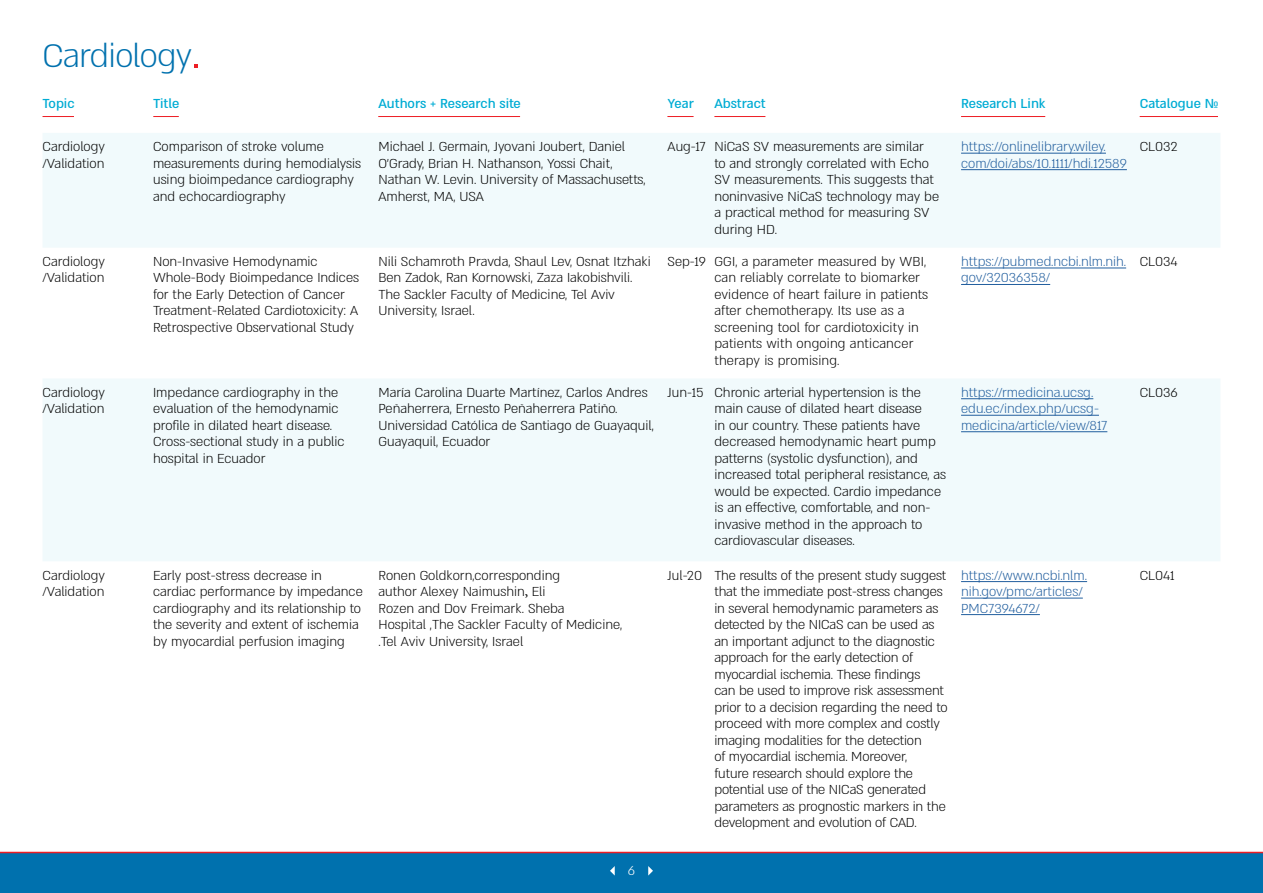
<style>
.page{position:relative;width:1263px;height:893px;background:#fff}
.page>*{position:absolute;margin:0;border:0;box-sizing:border-box;transform-origin:0 0}
.t1{font:300 37.5px "Almoni Neue DL4.0 AAA";letter-spacing:-.02em;color:#0071ae}
.t2{font:300 15px/16.5px "Almoni Neue DL4.0 AAA";color:#000}
.t3{font:300 15px/16.5px "Almoni Neue DL4.0 AAA";color:#215e9e}
.t4{font:500 15px "Almoni Neue DL4.0 AAA";color:#00acd4}
.t5{font:300 15px "Almoni Neue DL4.0 AAA";color:#fff}
.s1{font-family:"Minion Pro";font-weight:400}
</style>
<div class="page">
<div style="left:0;top:853px;width:1263px;height:40px;background:#0071ae"></div>
<hr style="left:0;top:852px;width:1263px;height:1px;background:#ed1d24">
<svg style="left:648px;top:866px;width:5px;height:9px"></svg>
<svg style="left:610px;top:866px;width:5px;height:9px"></svg>
<hr style="left:43px;top:116px;width:31px;height:1px;background:#ed1d24">
<svg style="left:153px;top:116px;width:26px;height:1px"></svg>
<hr style="left:378px;top:116px;width:142px;height:1px;background:#ed1d24">
<svg style="left:667px;top:116px;width:26px;height:1px"></svg>
<hr style="left:714px;top:116px;width:51px;height:1px;background:#ed1d24">
<hr style="left:961px;top:116px;width:84px;height:1px;background:#ed1d24">
<hr style="left:1140px;top:116px;width:78px;height:1px;background:#ed1d24">
<svg style="left:43px;top:133px;width:1177px;height:428px;fill:#f1fafc"></svg>
<hr style="left:961px;top:153px;width:145px;height:1px;background:#215e9e">
<hr style="left:961px;top:169px;width:166px;height:1px;background:#215e9e">
<hr style="left:961px;top:268px;width:165px;height:1px;background:#215e9e">
<hr style="left:961px;top:284px;width:89px;height:1px;background:#215e9e">
<hr style="left:961px;top:398px;width:132px;height:1px;background:#215e9e">
<hr style="left:961px;top:415px;width:138px;height:1px;background:#215e9e">
<hr style="left:961px;top:431px;width:146px;height:1px;background:#215e9e">
<hr style="left:961px;top:581px;width:126px;height:1px;background:#215e9e">
<hr style="left:961px;top:598px;width:122px;height:1px;background:#215e9e">
<hr style="left:961px;top:614px;width:79px;height:1px;background:#215e9e">
<h1 class="t1" style="left:43px;top:27px;width:151px">Cardiology</h1>
<p class="t4" style="left:43px;top:92px;width:34px">Topic</p>
<p class="t4" style="left:153px;top:92px;width:28px">Title</p>
<p class="t4" style="left:378px;top:92px;width:144px">Authors + Research site</p>
<p class="t4" style="left:668px;top:92px;width:28px">Year</p>
<p class="t4" style="left:714px;top:92px;width:53px">Abstract</p>
<p class="t4" style="left:961px;top:92px;width:86px">Research Link</p>
<p class="t4" style="left:1140px;top:92px;width:80px">Catalogue №</p>
<p class="t2" style="left:43px;top:137px;width:64px">Cardiology /Validation</p>
<p class="t2" style="left:153px;top:137px;width:209px">Comparison of stroke volume measurements during hemodialysis using bioimpedance cardiography and echocardiography</p>
<p class="t2" style="left:378px;top:137px;width:269px">Michael J. Germain, Jyovani Joubert, Daniel O’Grady, Brian H. Nathanson, Yossi Chait, Nathan W. Levin. University of Massachusetts, Amherst, MA, USA</p>
<p class="t2" style="left:714px;top:137px;width:226px;text-indent:-47px">Aug-17 NiCaS SV measurements are similar<br>to and strongly correlated with Echo<br>SV measurements. This suggests that noninvasive NiCaS technology may be a practical method for measuring SV during HD.</p>
<p class="t3" style="left:961px;top:137px;width:167px">https://onlinelibrary.wiley. com/doi/abs/10.1111/hdi.12589</p>
<p class="t2" style="left:1140px;top:137px;width:39px">CL032</p>
<p class="t2" style="left:43px;top:252px;width:64px">Cardiology /Validation</p>
<p class="t2" style="left:153px;top:252px;width:208px">Non-Invasive Hemodynamic Whole-Body Bioimpedance Indices for the Early Detection of Cancer Treatment-Related Cardiotoxicity: A Retrospective Observational Study</p>
<p class="t2" style="left:378px;top:252px;width:274px">Nili Schamroth Pravda, Shaul Lev, Osnat Itzhaki Ben Zadok, Ran Kornowski, Zaza Iakobishvili.<br>The Sackler Faculty of Medicine, Tel Aviv University, Israel.</p>
<p class="t2" style="left:714px;top:252px;width:215px;text-indent:-47px">Sep-19 GGI, a parameter measured by WBI, can reliably correlate to biomarker evidence of heart failure in patients after chemotherapy. Its use as a screening tool for cardiotoxicity in patients with ongoing anticancer therapy is promising.</p>
<p class="t3" style="left:961px;top:252px;width:167px">https://pubmed.ncbi.nlm.nih. gov/32036358/</p>
<p class="t2" style="left:1140px;top:252px;width:39px">CL034</p>
<p class="t2" style="left:43px;top:382px;width:64px">Cardiology /Validation</p>
<p class="t2" style="left:153px;top:382px;width:193px">Impedance cardiography in the evaluation of the hemodynamic profile in dilated heart disease.<br>Cross-sectional study in a public hospital in Ecuador</p>
<p class="t2" style="left:378px;top:382px;width:277px">María Carolina Duarte Martínez, Carlos Andres Peñaherrera, Ernesto Peñaherrera Patiño.<br>Universidad Católica de Santiago de Guayaquil, Guayaquil, Ecuador</p>
<p class="t2" style="left:714px;top:382px;width:233px;text-indent:-47px">Jun-15 Chronic arterial hypertension is the main cause of dilated heart disease<br>in our country. These patients have decreased hemodynamic heart pump patterns (systolic dysfunction), and increased total peripheral resistance, as would be expected. Cardio impedance is an effective, comfortable, and non&shy;invasive method in the approach to cardiovascular diseases.</p>
<p class="t3" style="left:961px;top:382px;width:148px">https://rmedicina.ucsg. edu.ec/index.php/ucsg&shy;medicina/article/view/817</p>
<p class="t2" style="left:1140px;top:382px;width:40px">CL036</p>
<p class="t2" style="left:43px;top:565px;width:64px">Cardiology /Validation</p>
<p class="t2" style="left:153px;top:565px;width:211px">Early post-stress decrease in cardiac performance by impedance cardiography and its relationship to the severity and extent of ischemia by myocardial perfusion imaging</p>
<p class="t2" style="left:378px;top:565px;width:245px">Ronen Goldkorn,corresponding<br>author Alexey Naimushin<span class="s1">,</span> Eli<br>Rozen and Dov Freimark. Sheba<br>Hospital ,The Sackler Faculty of Medicine, .Tel Aviv University, Israel</p>
<p class="t2" style="left:714px;top:565px;width:235px;text-indent:-47px">Jul-20 The results of the present study suggest that the immediate post-stress changes in several hemodynamic parameters as detected by the NICaS can be used as an important adjunct to the diagnostic approach for the early detection of myocardial ischemia. These findings<br>can be used to improve risk assessment prior to a decision regarding the need to proceed with more complex and costly imaging modalities for the detection<br>of myocardial ischemia. Moreover,<br>future research should explore the potential use of the NICaS generated parameters as prognostic markers in the development and evolution of CAD.</p>
<p class="t3" style="left:961px;top:565px;width:128px">https://www.ncbi.nlm. nih.gov/pmc/articles/<br>PMC7394672/</p>
<p class="t2" style="left:1140px;top:565px;width:36px">CL041</p>
<p class="t5" style="left:628px;top:859px;width:9px">6</p>
</div>
